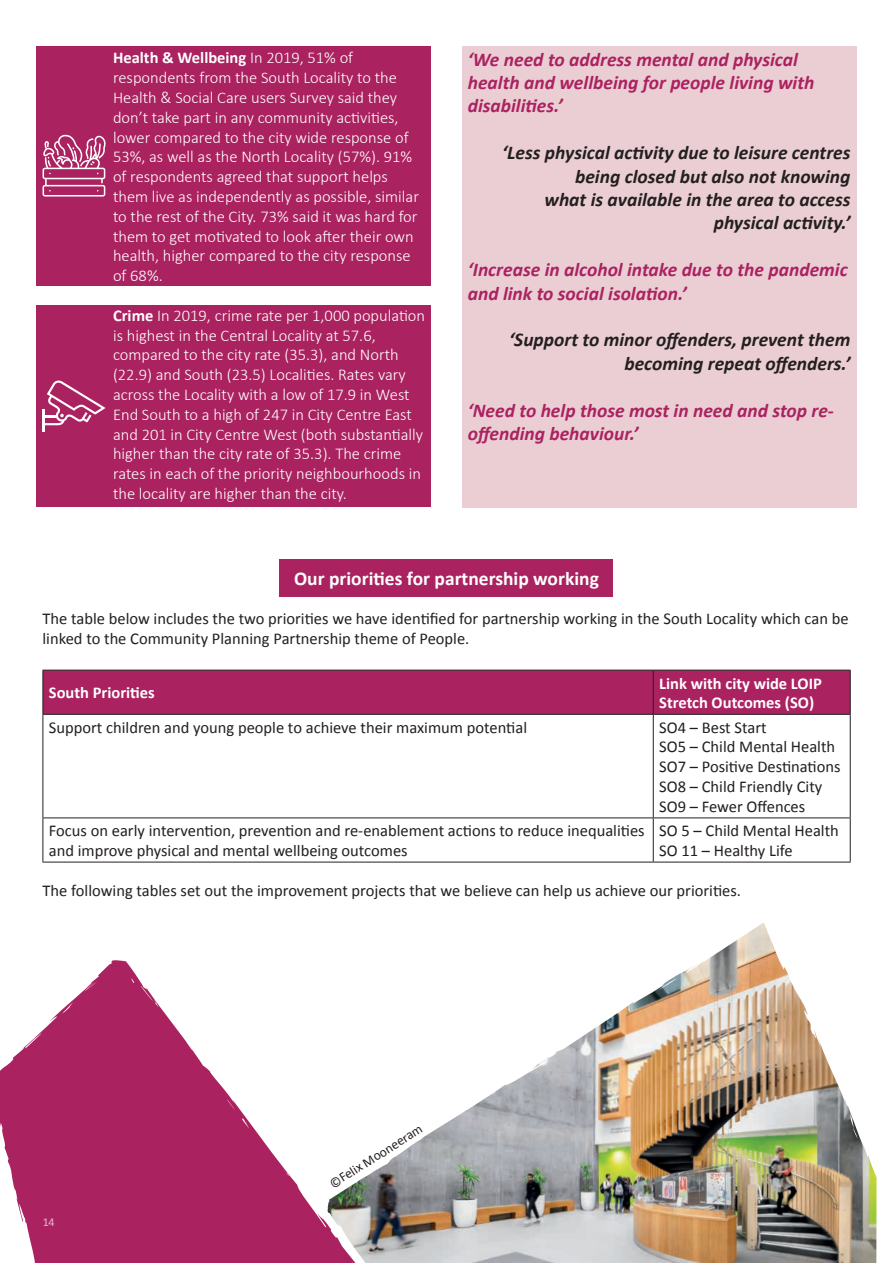
<style>
.page{position:relative;width:893px;height:1263px;background:#fff}
.page>*{position:absolute;margin:0;border:0;box-sizing:border-box;transform-origin:0 0}
.t1{font:italic 700 19.5px/23.4px "Calibri";color:#ab2260}
.t2{font:italic 700 19.5px/23.4px "Calibri";color:#231f20;text-align:right}
.t3{font:700 19.5px "Calibri";color:#fff}
.t4{font:300 16.5px/19.8px "Calibri";color:#fff}
.t5{font:16.5px/19.8px "Calibri";color:#231f20}
.t6{font:700 16.5px/19.8px "Calibri";color:#fff}
.t7{font:13.5px "Calibri";color:#231f20}
.t8{font:12px "Calibri";color:#fff}
.s1{font-weight:700}
</style>
<div class="page">
<div style="left:36px;top:305px;width:395px;height:202px;background:#ab2260"></div>
<div style="left:36px;top:46px;width:395px;height:239px;background:#ab2260"></div>
<div style="left:462px;top:46px;width:394px;height:461px;background:#eaced3"></div>
<svg style="left:43px;top:134px;width:63px;height:63px"></svg>
<hr style="left:43px;top:409px;width:2px;height:23px;background:#fff">
<svg style="left:45px;top:380px;width:61px;height:45px"></svg>
<div style="left:280px;top:559px;width:333px;height:38px;background:#ab2260"></div>
<div style="left:44px;top:671px;width:806px;height:43px;background:#ab2260"></div>
<hr style="left:43px;top:670px;width:610px;height:1px;background:#231f20">
<hr style="left:43px;top:670px;width:1px;height:44px;background:#231f20">
<hr style="left:653px;top:670px;width:198px;height:1px;background:#231f20">
<hr style="left:653px;top:670px;width:1px;height:44px;background:#231f20">
<hr style="left:850px;top:670px;width:1px;height:44px;background:#231f20">
<hr style="left:43px;top:714px;width:610px;height:1px;background:#231f20">
<hr style="left:43px;top:715px;width:1px;height:102px;background:#231f20">
<hr style="left:653px;top:714px;width:198px;height:1px;background:#231f20">
<hr style="left:653px;top:715px;width:1px;height:102px;background:#231f20">
<hr style="left:850px;top:715px;width:1px;height:102px;background:#231f20">
<hr style="left:43px;top:817px;width:610px;height:1px;background:#231f20">
<hr style="left:43px;top:818px;width:1px;height:44px;background:#231f20">
<hr style="left:653px;top:817px;width:198px;height:1px;background:#231f20">
<hr style="left:653px;top:818px;width:1px;height:44px;background:#231f20">
<hr style="left:850px;top:818px;width:1px;height:44px;background:#231f20">
<hr style="left:43px;top:862px;width:610px;height:1px;background:#231f20">
<hr style="left:653px;top:862px;width:198px;height:1px;background:#231f20">
<img style="left:496px;top:922px;width:380px;height:341px">
<svg style="left:0;top:960px;width:496px;height:303px"></svg>
<p class="t4" style="left:113px;top:47px;width:307px"><span class="s1">Health &amp; Wellbeing</span> In 2019, 51% of respondents from the South Locality to the Health &amp; Social Care users Survey said they don’t take part in any community activities, lower compared to the city wide response of 53%, as well as the North Locality (57%). 91% of respondents agreed that support helps them live as independently as possible, similar to the rest of the City. 73% said it was hard for them to get motivated to look after their own health, higher compared to the city response of 68%.</p>
<p class="t4" style="left:113px;top:305px;width:314px"><span class="s1">Crime</span> In 2019, crime rate per 1,000 population is highest in the Central Locality at 57.6, compared to the city rate (35.3), and North (22.9) and South (23.5) Localities. Rates vary across the Locality with a low of 17.9 in West End South to a high of 247 in City Centre East and 201 in City Centre West (both substantially higher than the city rate of 35.3). The crime rates in each of the priority neighbourhoods in the locality are higher than the city.</p>
<p class="t1" style="left:468px;top:48px;width:348px">‘We need to address mental and physical health and wellbeing for people living with disabilities.’</p>
<p class="t2" style="left:502px;top:141px;width:350px">‘Less physical activity due to leisure centres being closed but also not knowing<br>what is available in the area to access physical activity.’</p>
<p class="t1" style="left:468px;top:258px;width:381px">‘Increase in alcohol intake due to the pandemic and link to social isolation.’</p>
<p class="t2" style="left:509px;top:328px;width:343px">‘Support to minor offenders, prevent them becoming repeat offenders.’</p>
<p class="t1" style="left:468px;top:399px;width:368px">‘Need to help those most in need and stop re&shy;offending behaviour.’</p>
<p class="t3" style="left:294px;top:566px;width:306px">Our priorities for partnership working</p>
<p class="t5" style="left:43px;top:609px;width:808px">The table below includes the two priorities we have identified for partnership working in the South Locality which can be linked to the Community Planning Partnership theme of People.</p>
<p class="t6" style="left:49px;top:683px;width:107px">South Priorities</p>
<p class="t6" style="left:659px;top:673px;width:164px">Link with city wide LOIP<br>Stretch Outcomes (SO)</p>
<p class="t5" style="left:49px;top:717px;width:480px">Support children and young people to achieve their maximum potential</p>
<p class="t5" style="left:659px;top:717px;width:183px">SO4 – Best Start<br>SO5 – Child Mental Health<br>SO7 – Positive Destinations<br>SO8 – Child Friendly City<br>SO9 – Fewer Offences</p>
<p class="t5" style="left:49px;top:821px;width:597px">Focus on early intervention, prevention and re-enablement actions to reduce inequalities and improve physical and mental wellbeing outcomes</p>
<p class="t5" style="left:659px;top:821px;width:181px">SO 5 – Child Mental Health<br>SO 11 – Healthy Life</p>
<p class="t5" style="left:43px;top:881px;width:700px">The following tables set out the improvement projects that we believe can help us achieve our priorities.</p>
<p class="t8" style="left:43px;top:1215px;width:14px">14</p>
<p class="t7" style="left:326px;top:1178px;width:109px;rotate:-33deg">©Felix Mooneeram</p>
</div>
